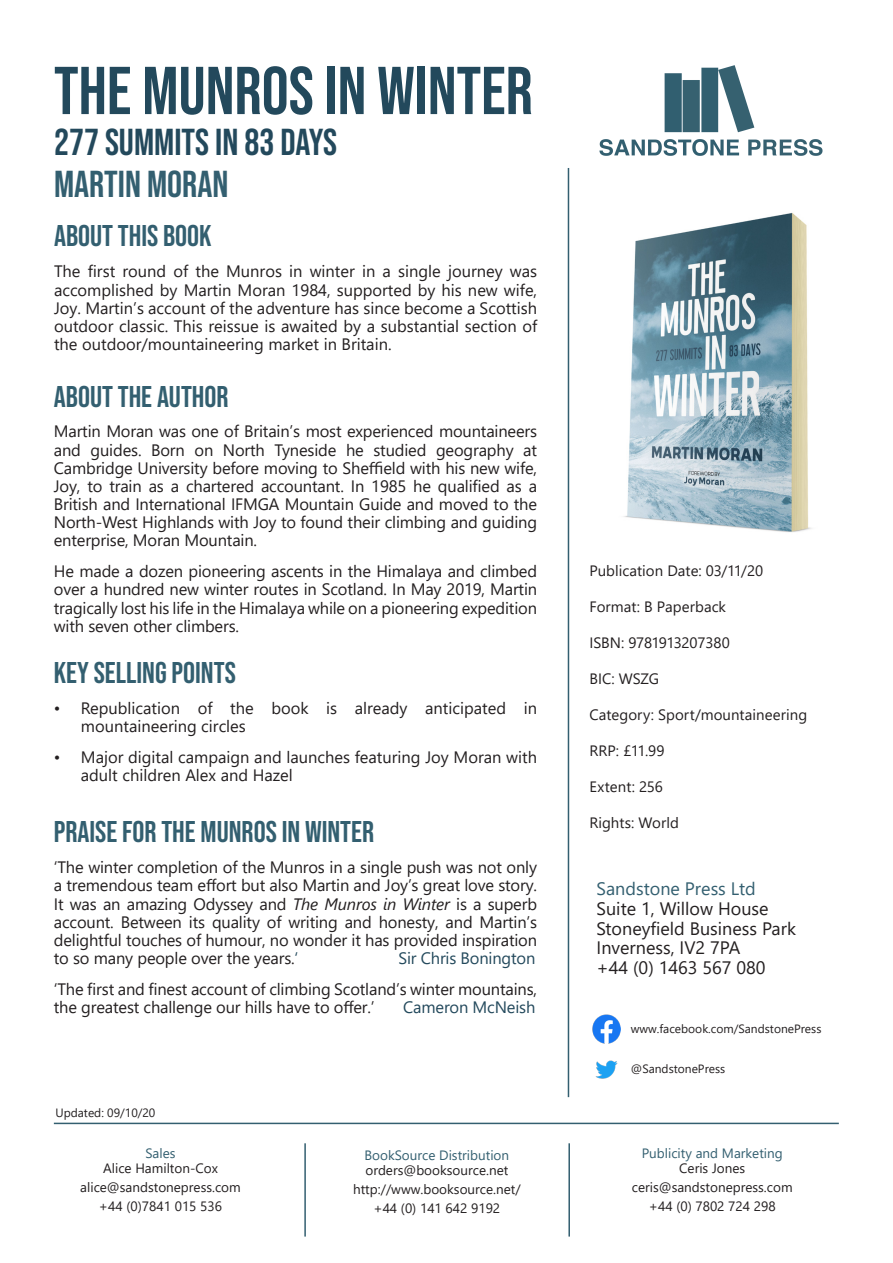
<style>
.page{position:relative;width:893px;height:1263px;background:#fff}
.page>*{position:absolute;margin:0;border:0;box-sizing:border-box;transform-origin:0 0}
.heading_2{font:67.5px "Bebas Neue";color:#23495c}
.heading_2-2{font:37.5px "Bebas Neue";color:#23495c}
.heading_2-3{font:37.5px "Bebas Neue";color:#335f70}
.author_para{font:30px "Bebas Neue";color:#335f70}
.main_text{font:18px "Segoe UI";color:#231f20}
.main_text-2{font:18px "Segoe UI";color:#335f70}
.author_para-2{font:16.5px/18.1px "Segoe UI";letter-spacing:-.01em;color:#231f20;text-align:justify}
.author_para-3{font:16.5px "Segoe UI";letter-spacing:-.01em;color:#23495c}
.main_text-3{font:15px "Segoe UI";color:#231f20}
.main_text-4{font:13.5px "Segoe UI";color:#231f20}
.main_text-5{font:13.5px "Segoe UI";color:#335f70}
.t1{font:12px "Segoe UI";color:#231f20}
.s1{font-style:italic}
.s2{color:#23495c}
</style>
<div class="page">
<hr style="left:51px;top:1262px;width:785px;height:1px;background:#335f70">
<hr style="left:568px;top:168px;width:1px;height:929px;background:#335f70">
<hr style="left:304px;top:1143px;width:2px;height:93px;background:#335f70">
<img style="left:624px;top:212px;width:188px;height:320px">
<hr style="left:568px;top:1143px;width:2px;height:93px;background:#335f70">
<svg style="left:599px;top:65px;width:224px;height:91px"></svg>
<hr style="left:54px;top:1123px;width:785px;height:1px;background:#335f70">
<img style="left:592px;top:1014px;width:29px;height:29px">
<img style="left:595px;top:1060px;width:23px;height:19px">
<p class="heading_2" style="left:54px;top:53px;width:480px">THE MUNROS IN WINTER</p>
<p class="heading_2-2" style="left:54px;top:121px;width:284px">277 SUMMITS IN 83 DAYS</p>
<p class="heading_2-3" style="left:54px;top:162px;width:176px">MARTIN MORAN</p>
<p class="author_para" style="left:54px;top:219px;width:159px">ABOUT THIS BOOK</p>
<p class="author_para-2" style="left:54px;top:261px;width:485px">The first round of the Munros in winter in a single journey was accomplished by Martin Moran 1984, supported by his new wife, Joy. Martin’s account of the adventure has since become a Scottish outdoor classic. This reissue is awaited by a substantial section of the outdoor/mountaineering market in Britain.</p>
<p class="author_para" style="left:54px;top:379px;width:176px">ABOUT THE AUTHOR</p>
<p class="author_para-2" style="left:54px;top:421px;width:485px">Martin Moran was one of Britain’s most experienced mountaineers and guides. Born on North Tyneside he studied geography at Cambridge University before moving to Sheffield with his new wife, Joy, to train as a chartered accountant. In 1985 he qualified as a British and International IFMGA Mountain Guide and moved to the North-West Highlands with Joy to found their climbing and guiding enterprise, Moran Mountain.</p>
<p class="author_para-2" style="left:54px;top:561px;width:485px">He made a dozen pioneering ascents in the Himalaya and climbed over a hundred new winter routes in Scotland. In May 2019, Martin tragically lost his life in the Himalaya while on a pioneering expedition with seven other climbers.</p>
<p class="author_para" style="left:54px;top:655px;width:183px">KEY SELLING POINTS</p>
<p class="author_para-2" style="left:81px;top:697px;width:458px;text-indent:-27px">• Republication of the book is already anticipated in mountaineering circles</p>
<p class="author_para-2" style="left:81px;top:746px;width:458px;text-indent:-27px">• Major digital campaign and launches featuring Joy Moran with adult children Alex and Hazel</p>
<p class="author_para" style="left:54px;top:815px;width:322px">PRAISE FOR THE MUNROS IN WINTER</p>
<p class="author_para-2" style="left:54px;top:857px;width:485px">‘The winter completion of the Munros in a single push was not only a tremendous team effort but also Martin and Joy’s great love story.<br>It was an amazing Odyssey and <span class="s1">The Munros in Winter</span> is a superb account. Between its quality of writing and honesty, and Martin’s delightful touches of humour, no wonder it has provided inspiration to so many people over the years.<span class="s2">‘</span></p>
<p class="author_para-3" style="left:398px;top:942px;width:138px">Sir Chris Bonington</p>
<p class="author_para-2" style="left:54px;top:978px;width:485px">‘The first and finest account of climbing Scotland’s winter mountains, the greatest challenge our hills have to offer.’</p>
<p class="author_para-3" style="left:403px;top:992px;width:134px">Cameron McNeish</p>
<p class="t1" style="left:56px;top:1101px;width:101px">Updated: 09/10/20</p>
<p class="main_text-5" style="left:145px;top:1140px;width:32px">Sales</p>
<p class="main_text-4" style="left:103px;top:1155px;width:116px">Alice Hamilton-Cox</p>
<p class="main_text-4" style="left:80px;top:1174px;width:162px">alice@sandstonepress.com</p>
<p class="main_text-4" style="left:99px;top:1193px;width:125px">+44 (0)7841 015 536</p>
<p class="main_text-5" style="left:364px;top:1143px;width:146px">BookSource Distribution</p>
<p class="main_text-4" style="left:365px;top:1157px;width:144px">orders@booksource.net</p>
<p class="main_text-4" style="left:353px;top:1176px;width:169px">http://www.booksource.net/</p>
<p class="main_text-4" style="left:373px;top:1196px;width:128px">+44 (0) 141 642 9192</p>
<p class="main_text-3" style="left:589px;top:557px;width:175px">Publication Date: 03/11/20</p>
<p class="main_text-3" style="left:589px;top:593px;width:138px">Format: B Paperback</p>
<p class="main_text-3" style="left:589px;top:629px;width:142px">ISBN: 9781913207380</p>
<p class="main_text-3" style="left:589px;top:665px;width:71px">BIC: WSZG</p>
<p class="main_text-3" style="left:589px;top:701px;width:219px">Category: Sport/mountaineering</p>
<p class="main_text-3" style="left:589px;top:737px;width:77px">RRP: £11.99</p>
<p class="main_text-3" style="left:589px;top:773px;width:75px">Extent: 256</p>
<p class="main_text-3" style="left:589px;top:809px;width:91px">Rights: World</p>
<p class="main_text-2" style="left:597px;top:871px;width:161px">Sandstone Press Ltd</p>
<p class="main_text" style="left:597px;top:891px;width:174px">Suite 1, Willow House</p>
<p class="main_text" style="left:597px;top:911px;width:201px">Stoneyfield Business Park</p>
<p class="main_text" style="left:597px;top:931px;width:145px">Inverness, IV2 7PA</p>
<p class="main_text" style="left:597px;top:951px;width:171px">+44 (0) 1463 567 080</p>
<p class="t1" style="left:631px;top:1017px;width:192px">www.facebook.com/SandstonePress</p>
<p class="t1" style="left:631px;top:1058px;width:96px">@SandstonePress</p>
<p class="main_text-5" style="left:642px;top:1140px;width:143px">Publicity and Marketing</p>
<p class="main_text-4" style="left:679px;top:1155px;width:67px">Ceris Jones</p>
<p class="main_text-4" style="left:632px;top:1174px;width:162px">ceris@sandstonepress.com</p>
<p class="main_text-4" style="left:649px;top:1193px;width:128px">+44 (0) 7802 724 298</p>
</div>
